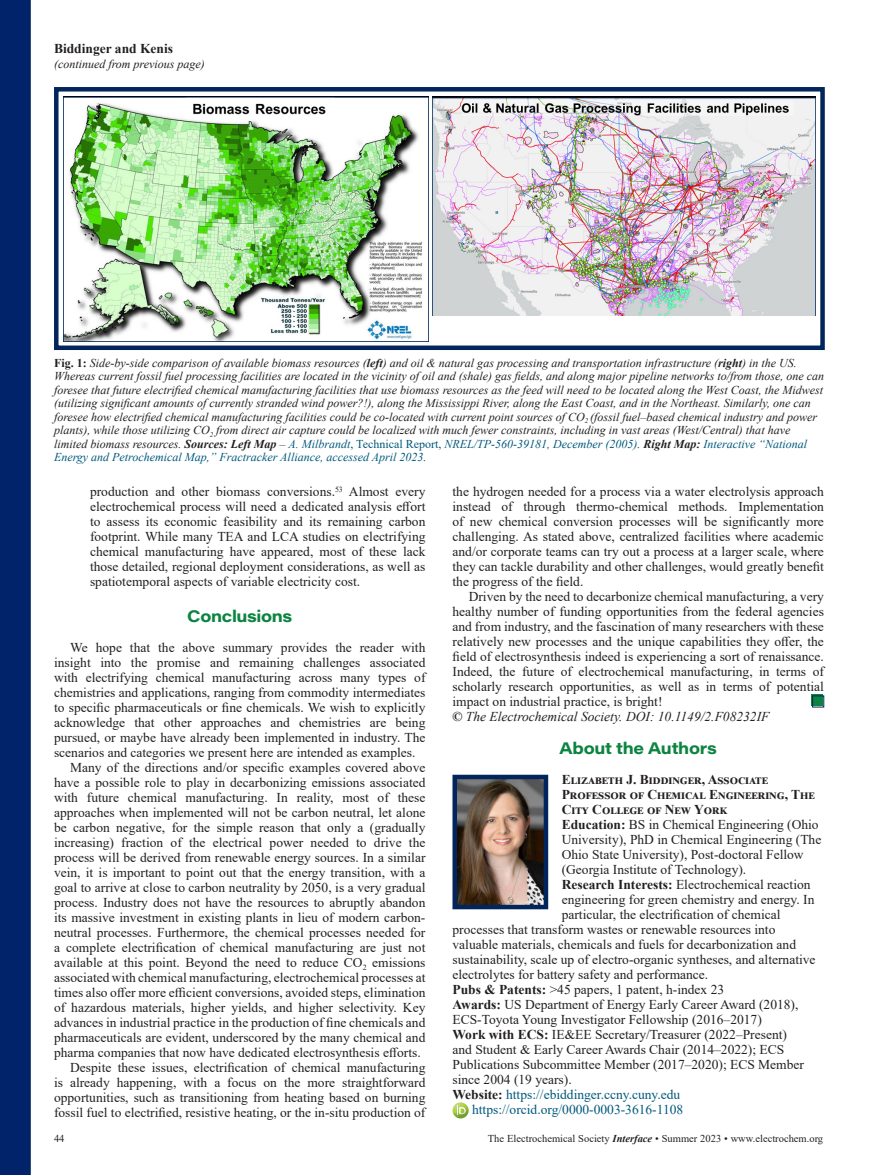
<style>
.page{position:relative;width:878px;height:1175px;background:#fff}
.page>*{position:absolute;margin:0;border:0;box-sizing:border-box;transform-origin:0 0}
.t1{font:16.5px "Acumin Variable Concept";letter-spacing:-.02em;color:#0c8441}
.List_Paragraph{font:13.5px/15px "Times New Roman";color:#231f20;text-align:justify}
.Normal__Web{font:13.5px/15px "Times New Roman";color:#231f20}
.Normal__Web-2{font:700 13.5px/15px "Times New Roman";letter-spacing:.025em;color:#231f20}
.Normal__Web-3{font:13.5px "Times New Roman";color:#00597d}
.t2{font:italic 13.5px "Times New Roman";color:#231f20}
.Normal__Web-4{font:700 13.5px "Times New Roman";color:#231f20}
.t3{font:italic 12px/13.5px "Times New Roman";color:#231f20}
.t4{font:10.5px "Times New Roman";color:#231f20}
.s1{font-weight:700;font-style:normal}
.s2{font-weight:700}
.s3{color:#00597d}
.s4{font-style:normal;color:#00597d}
.s5{font-weight:700;color:#231f20}
.s6{font-weight:700;font-style:italic}
</style>
<div class="page">
<div style="left:0;top:0;width:31px;height:1174px;background:#002369"></div>
<div style="left:811px;top:694px;width:11px;height:12px;background:#0c8441"></div>
<div style="left:812px;top:695px;width:12px;height:12px;border:1px solid #02265b"></div>
<img style="left:457px;top:779px;width:86px;height:125px">
<div style="left:452px;top:774px;width:96px;height:135px;border:4px solid #02265b"></div>
<img style="left:452px;top:1104px;width:16px;height:14px">
<svg style="left:455px;top:1102px;width:10px;height:12px"></svg>
<div style="left:54px;top:87px;width:770px;height:263px;background:#fff;border:4px solid #02265b"></div>
<img style="left:63px;top:96px;width:365px;height:246px">
<img style="left:432px;top:96px;width:383px;height:219px">
<p class="Normal__Web-4" style="left:54px;top:38px;width:121px">Biddinger and Kenis</p>
<p class="t3" style="left:54px;top:57px;width:152px">(continued from previous page)</p>
<p class="t3" style="left:54px;top:356px;width:771px"><span class="s1">Fig. 1:</span> Side-by-side comparison of available biomass resources (<span class="s2">left</span>) and oil &amp; natural gas processing and transportation infrastructure (<span class="s2">right</span>) in the US.<br>Whereas current fossil fuel processing facilities are located in the vicinity of oil and (shale) gas fields, and along major pipeline networks to/from those, one can foresee that future electrified chemical manufacturing facilities that use biomass resources as the feed will need to be located along the West Coast, the Midwest (utilizing significant amounts of currently stranded wind power?!), along the Mississippi River, along the East Coast, and in the Northeast. Similarly, one can foresee how electrified chemical manufacturing facilities could be co-located with current point sources of CO<sub>2</sub> (fossil fuel–based chemical industry and power plants), while those utilizing CO<sub>2</sub> from direct air capture could be localized with much fewer constraints, including in vast areas (West/Central) that have limited biomass resources. <span class="s2">Sources: Left Map</span> – <span class="s3">A. Milbrandt</span><span class="s4">, Technical Report,</span> <span class="s3">NREL/TP-560-39181, December (2005)</span>. <span class="s2">Right Map:</span> <span class="s3">Interactive “National Energy and Petrochemical Map,” Fractracker Alliance, accessed April 2023</span>.</p>
<p class="List_Paragraph" style="left:90px;top:483px;width:337px">production and other biomass conversions.<sup>53</sup> Almost every electrochemical process will need a dedicated analysis effort to assess its economic feasibility and its remaining carbon footprint. While many TEA and LCA studies on electrifying chemical manufacturing have appeared, most of these lack those detailed, regional deployment considerations, as well as spatiotemporal aspects of variable electricity cost.</p>
<p class="t1" style="left:187px;top:604px;width:106px">Conclusions</p>
<p class="List_Paragraph" style="left:54px;top:639px;width:373px;text-indent:16px">We hope that the above summary provides the reader with insight into the promise and remaining challenges associated with electrifying chemical manufacturing across many types of chemistries and applications, ranging from commodity intermediates to specific pharmaceuticals or fine chemicals. We wish to explicitly acknowledge that other approaches and chemistries are being pursued, or maybe have already been implemented in industry. The scenarios and categories we present here are intended as examples.</p>
<p class="List_Paragraph" style="left:54px;top:759px;width:373px;text-indent:16px">Many of the directions and/or specific examples covered above have a possible role to play in decarbonizing emissions associated with future chemical manufacturing. In reality, most of these approaches when implemented will not be carbon neutral, let alone be carbon negative, for the simple reason that only a (gradually increasing) fraction of the electrical power needed to drive the process will be derived from renewable energy sources. In a similar vein, it is important to point out that the energy transition, with a goal to arrive at close to carbon neutrality by 2050, is a very gradual process. Industry does not have the resources to abruptly abandon its massive investment in existing plants in lieu of modern carbon&shy;neutral processes. Furthermore, the chemical processes needed for a complete electrification of chemical manufacturing are just not available at this point. Beyond the need to reduce CO<sub>2</sub> emissions associated with chemical manufacturing, electrochemical processes at times also offer more efficient conversions, avoided steps, elimination of hazardous materials, higher yields, and higher selectivity. Key advances in industrial practice in the production of fine chemicals and pharmaceuticals are evident, underscored by the many chemical and pharma companies that now have dedicated electrosynthesis efforts.</p>
<p class="List_Paragraph" style="left:54px;top:1059px;width:373px;text-indent:16px">Despite these issues, electrification of chemical manufacturing is already happening, with a focus on the more straightforward opportunities, such as transitioning from heating based on burning fossil fuel to electrified, resistive heating, or the in-situ production of</p>
<p class="List_Paragraph" style="left:452px;top:483px;width:373px">the hydrogen needed for a process via a water electrolysis approach instead of through thermo-chemical methods. Implementation of new chemical conversion processes will be significantly more challenging. As stated above, centralized facilities where academic and/or corporate teams can try out a process at a larger scale, where they can tackle durability and other challenges, would greatly benefit the progress of the field.</p>
<p class="List_Paragraph" style="left:452px;top:588px;width:373px;text-indent:16px">Driven by the need to decarbonize chemical manufacturing, a very healthy number of funding opportunities from the federal agencies and from industry, and the fascination of many researchers with these relatively new processes and the unique capabilities they offer, the field of electrosynthesis indeed is experiencing a sort of renaissance.<br>Indeed, the future of electrochemical manufacturing, in terms of scholarly research opportunities, as well as in terms of potential impact on industrial practice, is bright!</p>
<p class="t2" style="left:452px;top:707px;width:318px"><span class="s1">©</span> The Electrochemical Society. DOI: 10.1149/2.F08232IF</p>
<p class="t1" style="left:559px;top:736px;width:159px">About the Authors</p>
<p class="Normal__Web-2" style="left:561px;top:771px;width:254px">Elizabeth J. Biddinger, Associate<br>Professor of Chemical Engineering, The<br>City College of New York</p>
<p class="Normal__Web" style="left:561px;top:816px;width:261px"><span class="s2">Education:</span> BS in Chemical Engineering (Ohio University), PhD in Chemical Engineering (The Ohio State University), Post-doctoral Fellow (Georgia Institute of Technology).</p>
<p class="Normal__Web" style="left:561px;top:876px;width:250px"><span class="s2">Research Interests:</span> Electrochemical reaction</p>
<p class="Normal__Web" style="left:561px;top:891px;width:254px">engineering for green chemistry and energy. In</p>
<p class="Normal__Web" style="left:561px;top:906px;width:220px">particular, the electrification of chemical</p>
<p class="Normal__Web" style="left:452px;top:921px;width:324px">processes that transform wastes or renewable resources into</p>
<p class="Normal__Web" style="left:452px;top:936px;width:345px">valuable materials, chemicals and fuels for decarbonization and</p>
<p class="Normal__Web" style="left:452px;top:951px;width:364px">sustainability, scale up of electro-organic syntheses, and alternative</p>
<p class="Normal__Web" style="left:452px;top:966px;width:257px">electrolytes for battery safety and performance.</p>
<p class="Normal__Web" style="left:452px;top:981px;width:273px"><span class="s2">Pubs &amp; Patents:</span> &gt;45 papers, 1 patent, h-index 23</p>
<p class="Normal__Web" style="left:452px;top:996px;width:347px"><span class="s2">Awards:</span> US Department of Energy Early Career Award (2018),<br>ECS-Toyota Young Investigator Fellowship (2016–2017)</p>
<p class="Normal__Web" style="left:452px;top:1026px;width:353px"><span class="s2">Work with ECS:</span> IE&amp;EE Secretary/Treasurer (2022–Present) and Student &amp; Early Career Awards Chair (2014–2022); ECS Publications Subcommittee Member (2017–2020); ECS Member since 2004 (19 years).</p>
<p class="Normal__Web-3" style="left:452px;top:1084px;width:229px"><span class="s5">Website:</span> https://ebiddinger.ccny.cuny.edu</p>
<p class="Normal__Web-3" style="left:472px;top:1099px;width:213px">https://orcid.org/0000-0003-3616-1108</p>
<p class="t4" style="left:54px;top:1130px;width:12px">44</p>
<p class="t4" style="left:488px;top:1130px;width:337px">The Electrochemical Society <span class="s6">Interface</span> • Summer 2023 • www.electrochem.org</p>
</div>
